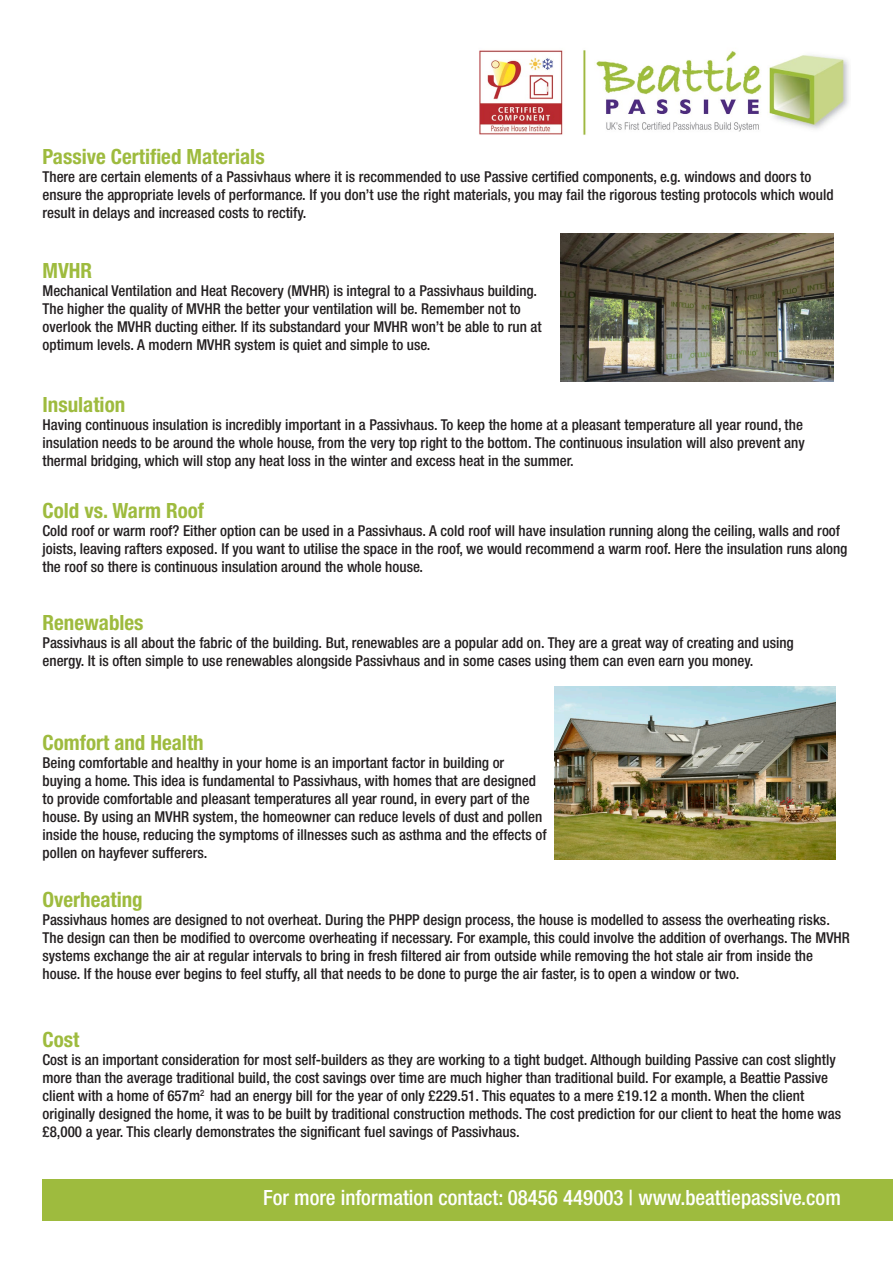
<style>
.page{position:relative;width:893px;height:1263px;background:#fff}
.page>*{position:absolute;margin:0;border:0;box-sizing:border-box;transform-origin:0 0}
.t1{font:700 condensed 21px "Helvetica Neue LT Std";color:#9ebb3e}
.t2{font:500 condensed 21px "Helvetica Neue LT Std";color:#fff}
.t3{font:500 condensed 15px/18px "Helvetica Neue LT Std";color:#231f20}
</style>
<div class="page">
<div style="left:43px;top:1179px;width:850px;height:41px;background:#9ebb3e"></div>
<img style="left:479px;top:50px;width:370px;height:85px">
<img style="left:555px;top:687px;width:281px;height:172px">
<img style="left:560px;top:233px;width:274px;height:149px">
<h1 class="t1" style="left:43px;top:144px;width:224px">Passive Certified Materials</h1>
<p class="t3" style="left:43px;top:167px;width:793px">There are certain elements of a Passivhaus where it is recommended to use Passive certified components, e.g. windows and doors to ensure the appropriate levels of performance. If you don’t use the right materials, you may fail the rigorous testing protocols which would result in delays and increased costs to rectify.</p>
<h1 class="t1" style="left:43px;top:257px;width:51px">MVHR</h1>
<p class="t3" style="left:43px;top:281px;width:501px">Mechanical Ventilation and Heat Recovery (MVHR) is integral to a Passivhaus building.<br>The higher the quality of MVHR the better your ventilation will be. Remember not to overlook the MVHR ducting either. If its substandard your MVHR won’t be able to run at optimum levels. A modern MVHR system is quiet and simple to use.</p>
<h1 class="t1" style="left:43px;top:391px;width:84px">Insulation</h1>
<p class="t3" style="left:43px;top:415px;width:764px">Having continuous insulation is incredibly important in a Passivhaus. To keep the home at a pleasant temperature all year round, the insulation needs to be around the whole house, from the very top right to the bottom. The continuous insulation will also prevent any thermal bridging, which will stop any heat loss in the winter and excess heat in the summer.</p>
<h1 class="t1" style="left:43px;top:498px;width:163px">Cold vs. Warm Roof</h1>
<p class="t3" style="left:43px;top:521px;width:806px">Cold roof or warm roof? Either option can be used in a Passivhaus. A cold roof will have insulation running along the ceiling, walls and roof joists, leaving rafters exposed. If you want to utilise the space in the roof, we would recommend a warm roof. Here the insulation runs along the roof so there is continuous insulation around the whole house.</p>
<h1 class="t1" style="left:43px;top:610px;width:103px">Renewables</h1>
<p class="t3" style="left:43px;top:633px;width:753px">Passivhaus is all about the fabric of the building. But, renewables are a popular add on. They are a great way of creating and using energy. It is often simple to use renewables alongside Passivhaus and in some cases using them can even earn you money.</p>
<h1 class="t1" style="left:43px;top:730px;width:163px">Comfort and Health</h1>
<p class="t3" style="left:43px;top:754px;width:505px">Being comfortable and healthy in your home is an important factor in building or buying a home. This idea is fundamental to Passivhaus, with homes that are designed to provide comfortable and pleasant temperatures all year round, in every part of the house. By using an MVHR system, the homeowner can reduce levels of dust and pollen inside the house, reducing the symptoms of illnesses such as asthma and the effects of pollen on hayfever sufferers.</p>
<h1 class="t1" style="left:43px;top:887px;width:102px">Overheating</h1>
<p class="t3" style="left:43px;top:910px;width:809px">Passivhaus homes are designed to not overheat. During the PHPP design process, the house is modelled to assess the overheating risks.<br>The design can then be modified to overcome overheating if necessary. For example, this could involve the addition of overhangs. The MVHR systems exchange the air at regular intervals to bring in fresh filtered air from outside while removing the hot stale air from inside the house. If the house ever begins to feel stuffy, all that needs to be done to purge the air faster, is to open a window or two.</p>
<h1 class="t1" style="left:43px;top:1027px;width:38px">Cost</h1>
<p class="t3" style="left:43px;top:1051px;width:800px">Cost is an important consideration for most self-builders as they are working to a tight budget. Although building Passive can cost slightly more than the average traditional build, the cost savings over time are much higher than traditional build. For example, a Beattie Passive client with a home of 657m<sup>2</sup> had an energy bill for the year of only £229.51. This equates to a mere £19.12 a month. When the client originally designed the home, it was to be built by traditional construction methods. The cost prediction for our client to heat the home was £8,000 a year. This clearly demonstrates the significant fuel savings of Passivhaus.</p>
<h1 class="t2" style="left:263px;top:1185px;width:579px">For more information contact: 08456 449003 | www.beattiepassive.com</h1>
</div>
